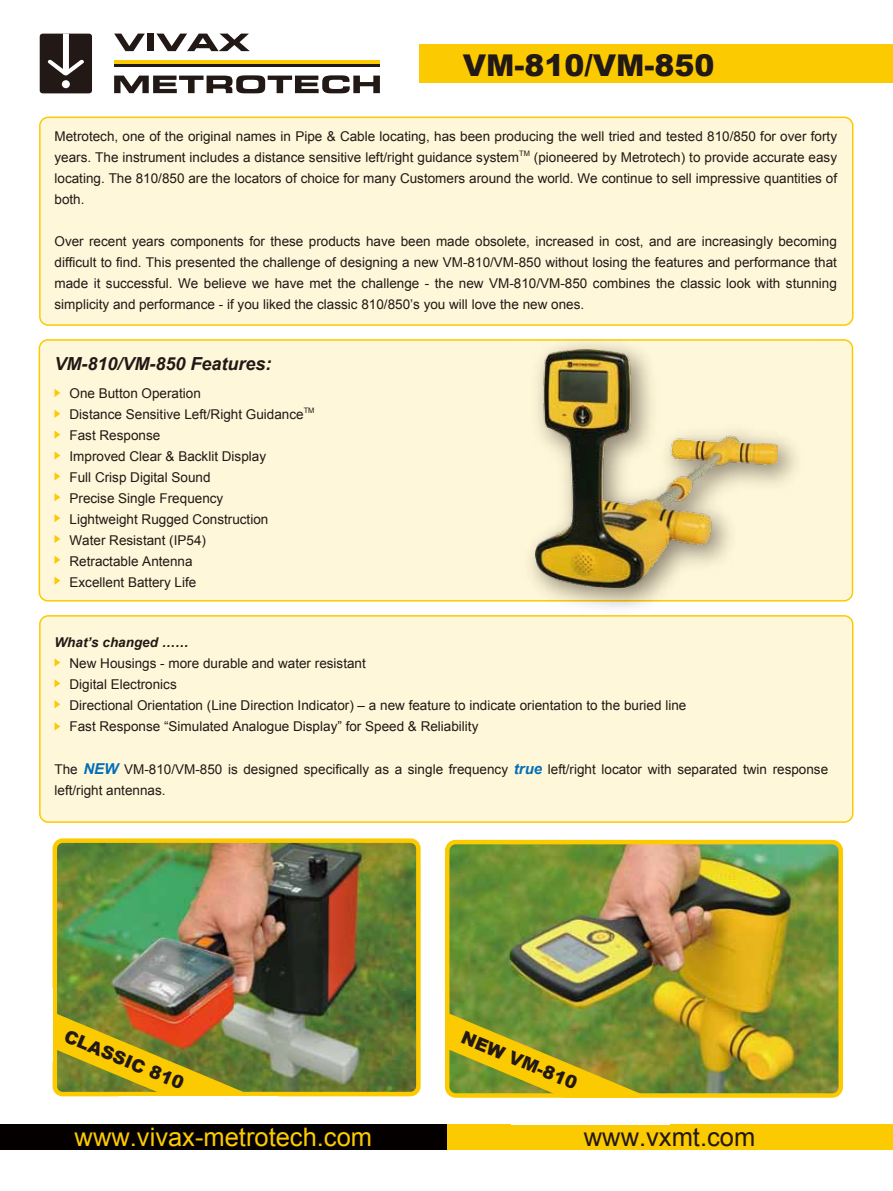
<style>
.page{position:relative;width:893px;height:1191px;background:#fff}
.page>*{position:absolute;margin:0;border:0;box-sizing:border-box;transform-origin:0 0}
.t1{font:900 30px "Arial";color:#221815}
.t2{font:25.5px "Arial";color:#fcca00}
.t3{font:25.5px "Arial";color:#221815}
.t4{font:italic 700 18px "Arial";color:#221815}
.t5{font:900 17.85px "Arial";color:#221815}
.t6{font:13.5px/21px "Arial";color:#221815}
.t7{font:italic 700 13.5px "Arial";color:#221815}
.s1{font-weight:700;font-style:italic;font-size:15px;color:#036eb8}
</style>
<div class="page">
<div style="left:39px;top:340px;width:813px;height:261px;background:#fef7d9;border-radius:9px"></div>
<div style="left:40px;top:117px;width:813px;height:208px;background:#fef7d9;border-radius:9px"></div>
<div style="left:39px;top:117px;width:814px;height:209px;border:2px solid #fcca00;border-radius:9px"></div>
<div style="left:40px;top:616px;width:813px;height:206px;background:#fef7d9;border-radius:9px"></div>
<div style="left:39px;top:615px;width:814px;height:208px;border:2px solid #fcca00;border-radius:9px"></div>
<svg style="left:55px;top:659px;width:5px;height:7px"></svg>
<svg style="left:55px;top:679px;width:5px;height:8px"></svg>
<svg style="left:55px;top:700px;width:5px;height:8px"></svg>
<svg style="left:55px;top:722px;width:5px;height:8px"></svg>
<svg style="left:55px;top:389px;width:5px;height:8px"></svg>
<svg style="left:55px;top:410px;width:5px;height:8px"></svg>
<svg style="left:55px;top:431px;width:5px;height:8px"></svg>
<svg style="left:55px;top:451px;width:5px;height:8px"></svg>
<svg style="left:55px;top:472px;width:5px;height:8px"></svg>
<svg style="left:55px;top:493px;width:5px;height:8px"></svg>
<svg style="left:55px;top:514px;width:5px;height:8px"></svg>
<svg style="left:55px;top:535px;width:5px;height:8px"></svg>
<svg style="left:55px;top:556px;width:5px;height:8px"></svg>
<svg style="left:55px;top:577px;width:5px;height:8px"></svg>
<svg style="left:114px;top:60px;width:266px;height:5px"></svg>
<hr style="left:114px;top:65px;width:266px;height:2px;background:#221815">
<svg style="left:114px;top:34px;width:31px;height:17px"></svg>
<div style="left:147px;top:34px;width:7px;height:17px;background:#221815"></div>
<svg style="left:156px;top:34px;width:94px;height:17px"></svg>
<svg style="left:114px;top:75px;width:266px;height:18px"></svg>
<div style="left:40px;top:34px;width:52px;height:59px;background:#221815;border-radius:3px"></div>
<svg style="left:48px;top:34px;width:36px;height:42px"></svg>
<div style="left:62px;top:80px;width:8px;height:8px;background:#fff;border-radius:50%"></div>
<div style="left:419px;top:44px;width:474px;height:39px;background:#fcca00"></div>
<div style="left:434px;top:1124px;width:459px;height:26px;background:#fcca00"></div>
<div style="left:0;top:1124px;width:447px;height:26px;background:#040000"></div>
<img style="left:450px;top:845px;width:388px;height:247px">
<div style="left:445px;top:840px;width:398px;height:257px;border:4px solid #fcca00;border-radius:9px"></div>
<img style="left:58px;top:843px;width:358px;height:248px">
<div style="left:53px;top:838px;width:368px;height:258px;border:4px solid #fcca00;border-radius:8px"></div>
<svg style="left:52px;top:1011px;width:190px;height:86px;background:#b8951f"></svg>
<div style="left:35px;top:988px;width:18px;height:73px;background:#fff"></div>
<div style="left:119px;top:1096px;width:159px;height:26px;background:#fff"></div>
<svg style="left:445px;top:1011px;width:195px;height:87px;background:#a9a521"></svg>
<div style="left:511px;top:1097px;width:159px;height:27px;background:#fff"></div>
<img style="left:513px;top:339px;width:300px;height:279px">
<img style="left:536px;top:350px;width:241px;height:238px">
<h1 class="t1" style="left:463px;top:44px;width:253px">VM-810/VM-850</h1>
<p class="t6" style="left:55px;top:126px;width:784px;text-align:justify">Metrotech, one of the original names in Pipe &amp; Cable locating, has been producing the well tried and tested 810/850 for over forty years. The instrument includes a distance sensitive left/right guidance system<sup>TM</sup> (pioneered by Metrotech) to provide accurate easy locating. The 810/850 are the locators of choice for many Customers around the world. We continue to sell impressive quantities of both.</p>
<p class="t6" style="left:55px;top:231px;width:784px;text-align:justify">Over recent years components for these products have been made obsolete, increased in cost, and are increasingly becoming difficult to find. This presented the challenge of designing a new VM-810/VM-850 without losing the features and performance that made it successful. We believe we have met the challenge - the new VM-810/VM-850 combines the classic look with stunning simplicity and performance - if you liked the classic 810/850’s you will love the new ones.</p>
<h3 class="t4" style="left:55px;top:352px;width:219px">VM-810/VM-850 Features:</h3>
<p class="t6" style="left:70px;top:383px;width:246px">One Button Operation<br>Distance Sensitive Left/Right Guidance<sup>TM<br></sup>Fast Response<br>Improved Clear &amp; Backlit Display<br>Full Crisp Digital Sound<br>Precise Single Frequency<br>Lightweight Rugged Construction<br>Water Resistant (IP54)<br>Retractable Antenna<br>Excellent Battery Life</p>
<p class="t7" style="left:55px;top:633px;width:136px">What’s changed ……</p>
<p class="t6" style="left:70px;top:653px;width:618px">New Housings - more durable and water resistant<br>Digital Electronics<br>Directional Orientation (Line Direction Indicator) – a new feature to indicate orientation to the buried line Fast Response “Simulated Analogue Display” for Speed &amp; Reliability</p>
<p class="t6" style="left:55px;top:759px;width:775px">The <span class="s1">NEW</span> VM-810/VM-850 is designed specifically as a single frequency <span class="s1">true</span> left/right locator with separated twin response left/right antennas.</p>
<h3 class="t5" style="left:71px;top:1022px;width:129px;rotate:23deg">CLASSIC 810</h3>
<h3 class="t5" style="left:467px;top:1023px;width:125px;rotate:23deg">NEW VM-810</h3>
<h2 class="t2" style="left:75px;top:1120px;width:299px">www.vivax-metrotech.com</h2>
<h2 class="t3" style="left:584px;top:1120px;width:173px">www.vxmt.com</h2>
</div>
